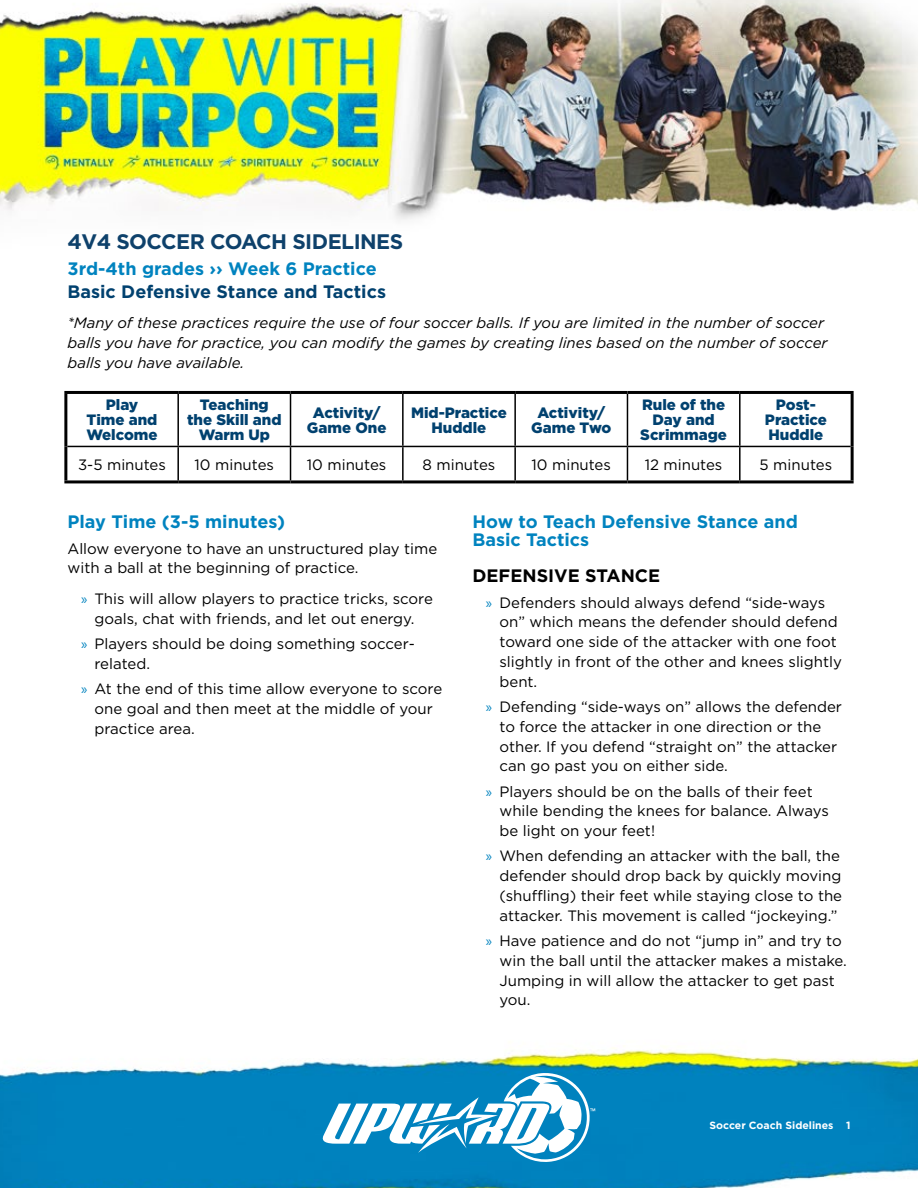
<style>
.page{position:relative;width:918px;height:1188px;background:#fff}
.page>*{position:absolute;margin:0;border:0;box-sizing:border-box;transform-origin:0 0}
.t1{font:700 21px "Gotham";letter-spacing:-.025em;color:#0e416b}
.t2{font:700 18px/18px "Gotham";color:#0083bf}
.t3{font:700 18px "Gotham";color:#01416f}
.t4{font:700 18px "Gotham";color:#000}
.t5{font:15px/19.8px "Gotham";color:#000}
.t6{font:italic 15px/19.8px "Gotham";color:#000}
.t7{font:900 15px/15px "Gotham";color:#01416f;text-align:center}
.t8{font:700 10.5px "Gotham";color:#fff}
.s1{font-family:"Myriad Pro";color:#0083bf}
</style>
<div class="page">
<img style="left:0;top:0;width:918px;height:1188px">
<svg style="left:323px;top:1073px;width:272px;height:89px"></svg>
<svg style="left:67px;top:394px;width:784px;height:52px"></svg>
<hr style="left:64px;top:391px;width:114px;height:3px;background:#000">
<hr style="left:64px;top:394px;width:3px;height:52px;background:#000">
<hr style="left:64px;top:446px;width:3px;height:34px;background:#000">
<hr style="left:64px;top:480px;width:114px;height:3px;background:#000">
<hr style="left:67px;top:446px;width:111px;height:1px;background:#000">
<hr style="left:178px;top:391px;width:113px;height:3px;background:#000">
<hr style="left:178px;top:480px;width:113px;height:3px;background:#000">
<hr style="left:178px;top:446px;width:113px;height:1px;background:#000">
<hr style="left:291px;top:391px;width:112px;height:3px;background:#000">
<hr style="left:291px;top:480px;width:112px;height:3px;background:#000">
<hr style="left:291px;top:446px;width:112px;height:1px;background:#000">
<hr style="left:403px;top:391px;width:112px;height:3px;background:#000">
<hr style="left:403px;top:480px;width:112px;height:3px;background:#000">
<hr style="left:403px;top:446px;width:112px;height:1px;background:#000">
<hr style="left:515px;top:391px;width:112px;height:3px;background:#000">
<hr style="left:515px;top:480px;width:112px;height:3px;background:#000">
<hr style="left:515px;top:446px;width:112px;height:1px;background:#000">
<hr style="left:627px;top:391px;width:113px;height:3px;background:#000">
<hr style="left:627px;top:480px;width:113px;height:3px;background:#000">
<hr style="left:627px;top:446px;width:113px;height:1px;background:#000">
<hr style="left:740px;top:391px;width:114px;height:3px;background:#000">
<hr style="left:851px;top:394px;width:3px;height:52px;background:#000">
<hr style="left:851px;top:446px;width:3px;height:34px;background:#000">
<hr style="left:740px;top:480px;width:114px;height:3px;background:#000">
<hr style="left:740px;top:446px;width:111px;height:1px;background:#000">
<hr style="left:739px;top:394px;width:2px;height:52px;background:#000">
<hr style="left:739px;top:447px;width:2px;height:33px;background:#000">
<hr style="left:627px;top:394px;width:1px;height:52px;background:#000">
<hr style="left:627px;top:447px;width:1px;height:33px;background:#000">
<hr style="left:514px;top:394px;width:2px;height:52px;background:#000">
<hr style="left:514px;top:447px;width:2px;height:33px;background:#000">
<hr style="left:402px;top:394px;width:2px;height:52px;background:#000">
<hr style="left:402px;top:447px;width:2px;height:33px;background:#000">
<hr style="left:290px;top:394px;width:1px;height:52px;background:#000">
<hr style="left:290px;top:447px;width:1px;height:33px;background:#000">
<hr style="left:177px;top:394px;width:2px;height:52px;background:#000">
<hr style="left:177px;top:447px;width:2px;height:33px;background:#000">
<h1 class="t1" style="left:68px;top:227px;width:337px">4V4 SOCCER COACH SIDELINES</h1>
<p class="t2" style="left:68px;top:259px;width:311px">3rd-4th grades ›› Week 6 Practice</p>
<p class="t3" style="left:68px;top:280px;width:320px">Basic Defensive Stance and Tactics</p>
<p class="t6" style="left:68px;top:313px;width:762px">*Many of these practices require the use of four soccer balls. If you are limited in the number of soccer balls you have for practice, you can modify the games by creating lines based on the number of soccer balls you have available.</p>
<p class="t7" style="left:86px;top:397px;width:73px">Play<br>Time and<br>Welcome</p>
<p class="t7" style="left:187px;top:397px;width:96px">Teaching the Skill and<br>Warm Up</p>
<p class="t7" style="left:307px;top:405px;width:81px">Activity/<br>Game One</p>
<p class="t7" style="left:411px;top:405px;width:97px">Mid-Practice<br>Huddle</p>
<p class="t7" style="left:531px;top:405px;width:82px">Activity/<br>Game Two</p>
<p class="t7" style="left:640px;top:397px;width:88px">Rule of the<br>Day and<br>Scrimmage</p>
<p class="t7" style="left:765px;top:397px;width:64px">Post-<br>Practice<br>Huddle</p>
<p class="t5" style="left:78px;top:455px;width:89px">3-5 minutes</p>
<p class="t5" style="left:195px;top:455px;width:81px">10 minutes</p>
<p class="t5" style="left:307px;top:455px;width:81px">10 minutes</p>
<p class="t5" style="left:423px;top:455px;width:74px">8 minutes</p>
<p class="t5" style="left:532px;top:455px;width:81px">10 minutes</p>
<p class="t5" style="left:645px;top:455px;width:79px">12 minutes</p>
<p class="t5" style="left:760px;top:455px;width:74px">5 minutes</p>
<p class="t2" style="left:68px;top:513px;width:219px">Play Time (3-5 minutes)</p>
<p class="t5" style="left:68px;top:538px;width:371px">Allow everyone to have an unstructured play time with a ball at the beginning of practice.</p>
<p class="t5" style="left:81px;top:589px;width:353px;text-align:center"><span class="s1">»</span> This will allow players to practice tricks, score goals, chat with friends, and let out energy.</p>
<p class="t5" style="left:94px;top:634px;width:322px;text-indent:-14px"><span class="s1">»</span> Players should be doing something soccer&shy;related.</p>
<p class="t5" style="left:94px;top:679px;width:349px;text-indent:-14px"><span class="s1">»</span> At the end of this time allow everyone to score one goal and then meet at the middle of your practice area.</p>
<p class="t2" style="left:472px;top:513px;width:327px">How to Teach Defensive Stance and<br>Basic Tactics</p>
<p class="t4" style="left:472px;top:564px;width:189px">DEFENSIVE STANCE</p>
<p class="t5" style="left:499px;top:592px;width:344px;text-indent:-14px"><span class="s1">»</span> Defenders should always defend “side-ways on” which means the defender should defend toward one side of the attacker with one foot slightly in front of the other and knees slightly bent.</p>
<p class="t5" style="left:499px;top:697px;width:344px;text-indent:-14px"><span class="s1">»</span> Defending “side-ways on” allows the defender to force the attacker in one direction or the other. If you defend “straight on” the attacker can go past you on either side.</p>
<p class="t5" style="left:499px;top:781px;width:331px;text-indent:-14px"><span class="s1">»</span> Players should be on the balls of their feet while bending the knees for balance. Always be light on your feet!</p>
<p class="t5" style="left:499px;top:846px;width:344px;text-indent:-14px"><span class="s1">»</span> When defending an attacker with the ball, the defender should drop back by quickly moving (shuffling) their feet while staying close to the attacker. This movement is called “jockeying.”</p>
<p class="t5" style="left:499px;top:931px;width:349px;text-indent:-14px"><span class="s1">»</span> Have patience and do not “jump in” and try to win the ball until the attacker makes a mistake.<br>Jumping in will allow the attacker to get past you.</p>
<p class="t8" style="left:710px;top:1118px;width:142px">Soccer Coach Sidelines 1</p>
</div>
